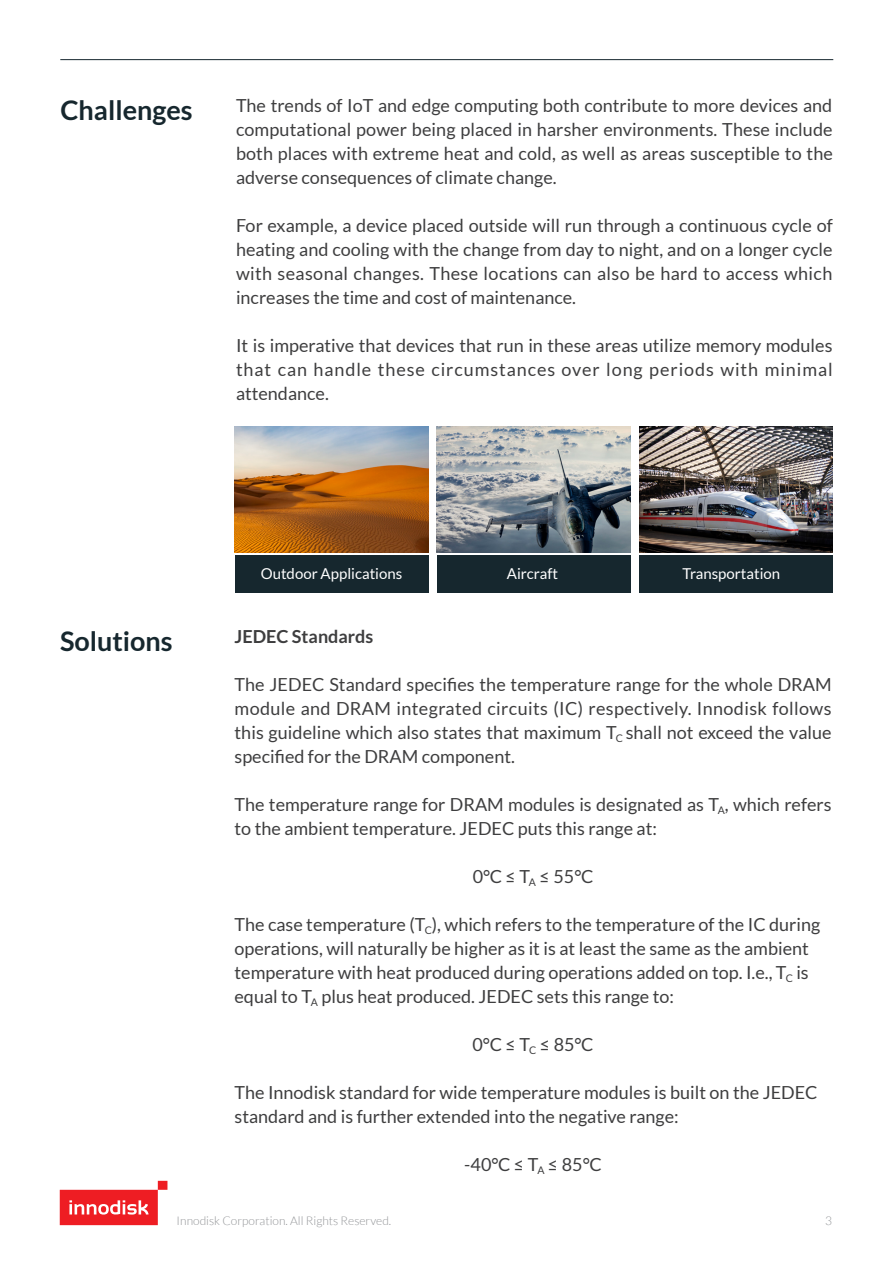
<style>
.page{position:relative;width:893px;height:1263px;background:#fff}
.page>*{position:absolute;margin:0;border:0;box-sizing:border-box;transform-origin:0 0}
.t1{font:700 27px "Lato";color:#16272e}
.t2{font:18px/24px "Lato";color:#3e3e3f;text-align:justify}
.t3{font:700 18px "Lato";color:#3e3e3f}
.t4{font:15px "Lato";color:#fff}
.t5{font:300 12px "Lato";color:#939598}
</style>
<div class="page">
<svg style="left:60px;top:1181px;width:107px;height:44px"></svg>
<hr style="left:60px;top:59px;width:773px;height:1px;background:#16272e">
<div style="left:235px;top:555px;width:193px;height:38px;background:#16272e"></div>
<div style="left:437px;top:555px;width:193px;height:38px;background:#16272e"></div>
<div style="left:639px;top:555px;width:194px;height:38px;background:#16272e"></div>
<img style="left:235px;top:426px;width:193px;height:127px">
<img style="left:437px;top:426px;width:193px;height:127px">
<img style="left:639px;top:426px;width:194px;height:127px">
<p class="t1" style="left:60px;top:94px;width:134px">Challenges</p>
<p class="t2" style="left:236px;top:94px;width:598px">The trends of IoT and edge computing both contribute to more devices and computational power being placed in harsher environments. These include both places with extreme heat and cold, as well as areas susceptible to the adverse consequences of climate change.</p>
<p class="t2" style="left:236px;top:214px;width:598px">For example, a device placed outside will run through a continuous cycle of heating and cooling with the change from day to night, and on a longer cycle with seasonal changes. These locations can also be hard to access which increases the time and cost of maintenance.</p>
<p class="t2" style="left:236px;top:334px;width:598px">It is imperative that devices that run in these areas utilize memory modules that can handle these circumstances over long periods with minimal attendance.</p>
<p class="t4" style="left:261px;top:565px;width:143px">Outdoor Applications</p>
<p class="t4" style="left:507px;top:565px;width:53px">Aircraft</p>
<p class="t4" style="left:682px;top:565px;width:99px">Transportation</p>
<p class="t1" style="left:60px;top:625px;width:114px">Solutions</p>
<p class="t3" style="left:235px;top:626px;width:140px">JEDEC Standards</p>
<p class="t2" style="left:235px;top:672px;width:599px">The JEDEC Standard specifies the temperature range for the whole DRAM module and DRAM integrated circuits (IC) respectively. Innodisk follows this guideline which also states that maximum T<sub>C</sub> shall not exceed the value specified for the DRAM component.</p>
<p class="t2" style="left:235px;top:792px;width:599px">The temperature range for DRAM modules is designated as T<sub>A</sub>, which refers to the ambient temperature. JEDEC puts this range at:</p>
<p class="t2" style="left:473px;top:864px;width:122px">0°C ≤ T<sub>A</sub> ≤ 55°C</p>
<p class="t2" style="left:235px;top:912px;width:587px;text-align:left">The case temperature (T<sub>C</sub>), which refers to the temperature of the IC during operations, will naturally be higher as it is at least the same as the ambient temperature with heat produced during operations added on top. I.e., T<sub>C</sub> is equal to T<sub>A</sub> plus heat produced. JEDEC sets this range to:</p>
<p class="t2" style="left:472px;top:1032px;width:123px">0°C ≤ T<sub>C</sub> ≤ 85°C</p>
<p class="t2" style="left:235px;top:1080px;width:584px">The Innodisk standard for wide temperature modules is built on the JEDEC standard and is further extended into the negative range:</p>
<p class="t2" style="left:464px;top:1152px;width:139px">-40°C ≤ T<sub>A</sub> ≤ 85°C</p>
<p class="t5" style="left:177px;top:1214px;width:216px">Innodisk Corporation. All Rights Reserved.</p>
<p class="t5" style="left:825px;top:1215px;width:8px">3</p>
</div>
